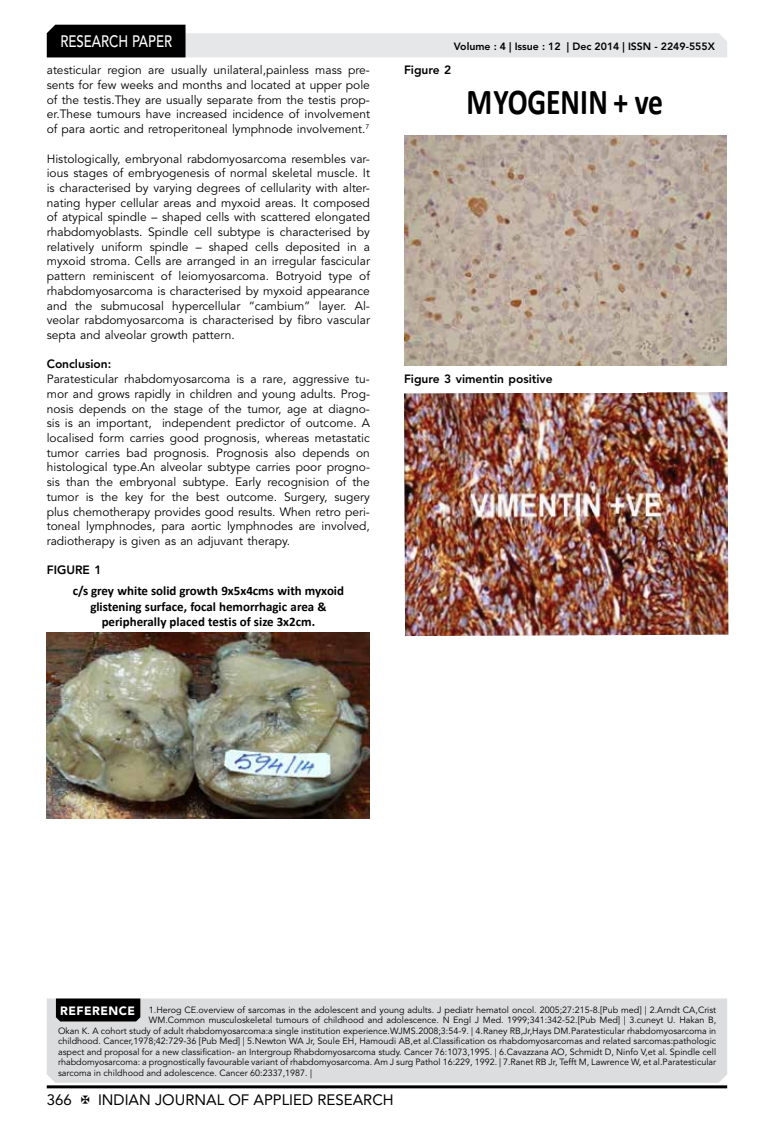
<style>
.page{position:relative;width:774px;height:1136px;background:#fff}
.page>*{position:absolute;margin:0;border:0;box-sizing:border-box;transform-origin:0 0}
.t1{font:700 36.6px "Calibri";color:#000;scale:.81 1}
.t2{font:500 16.5px "Avenir LT Std";color:#fff;scale:.8 1}
.t3{font:15px "Avenir LT Std";color:#000}
.t4{font:700 12.9px/15.6px "Calibri";letter-spacing:-.005em;color:#000;text-align:center}
.t5{font:12px/14.7px "Avenir LT Std";color:#000;text-align:justify}
.t6{font:800 12px "Avenir LT Std";color:#000}
.t7{font:800 10.5px "Avenir LT Std";color:#000}
.t8{font:9px "Avenir LT Std";color:#000}
.s1{font-weight:900;font-size:12px;color:#fff}
</style>
<div class="page">
<hr style="left:47px;top:1085px;width:680px;height:3px;background:#000">
<svg style="left:47px;top:25px;width:680px;height:32px"></svg>
<div style="left:47px;top:998px;width:680px;height:84px;background:#dcddde"></div>
<div style="left:56px;top:998px;width:84px;height:23px;background:#000"></div>
<img style="left:47px;top:633px;width:323px;height:185px">
<img style="left:404px;top:135px;width:322px;height:230px">
<img style="left:404px;top:392px;width:324px;height:244px">
<h2 class="t2" style="left:60px;top:32px;width:139px">RESEARCH PAPER</h2>
<p class="t5" style="left:47px;top:63px;width:325px">atesticular region are usually unilateral,painless mass pre&shy;sents for few weeks and months and located at upper pole of the testis.They are usually separate from the testis prop&shy;er.These tumours have increased incidence of involvement of para aortic and retroperitoneal lymphnode involvement.<sup>7</sup></p>
<p class="t5" style="left:47px;top:151px;width:325px">Histologically, embryonal rabdomyosarcoma resembles var&shy;ious stages of embryogenesis of normal skeletal muscle. It is characterised by varying degrees of cellularity with alter&shy;nating hyper cellular areas and myxoid areas. It composed of atypical spindle – shaped cells with scattered elongated rhabdomyoblasts. Spindle cell subtype is characterised by relatively uniform spindle – shaped cells deposited in a myxoid stroma. Cells are arranged in an irregular fascicular pattern reminiscent of leiomyosarcoma. Botryoid type of rhabdomyosarcoma is characterised by myxoid appearance and the submucosal hypercellular “cambium” layer. Al&shy;veolar rabdomyosarcoma is characterised by fibro vascular septa and alveolar growth pattern.</p>
<p class="t6" style="left:47px;top:357px;width:66px">Conclusion:</p>
<p class="t5" style="left:47px;top:372px;width:325px">Paratesticular rhabdomyosarcoma is a rare, aggressive tu&shy;mor and grows rapidly in children and young adults. Prog&shy;nosis depends on the stage of the tumor, age at diagno&shy;sis is an important, independent predictor of outcome. A localised form carries good prognosis, whereas metastatic tumor carries bad prognosis. Prognosis also depends on histological type.An alveolar subtype carries poor progno&shy;sis than the embryonal subtype. Early recognision of the tumor is the key for the best outcome. Surgery, sugery plus chemotherapy provides good results. When retro peri&shy;toneal lymphnodes, para aortic lymphnodes are involved, radiotherapy is given as an adjuvant therapy.</p>
<p class="t6" style="left:47px;top:563px;width:56px">FIGURE 1</p>
<p class="t4" style="left:73px;top:583px;width:273px">c/s grey white solid growth 9x5x4cms with myxoid glistening surface, focal hemorrhagic area &amp; peripherally placed testis of size 3x2cm.</p>
<p class="t7" style="left:454px;top:41px;width:262px">Volume : 4 | Issue : 12 | Dec 2014 | ISSN - 2249-555X</p>
<p class="t6" style="left:404px;top:63px;width:49px">Figure 2</p>
<h1 class="t1" style="left:467px;top:78px;width:244px">MYOGENIN + ve</h1>
<p class="t6" style="left:404px;top:372px;width:150px">Figure 3 vimentin positive</p>
<p class="t8" style="left:60px;top:1004px;width:658px"><span class="s1">REFERENCE</span> 1.Herog CE.overview of sarcomas in the adolescent and young adults. J pediatr hematol oncol. 2005;27:215-8.[Pub med] | 2.Arndt CA,Crist</p>
<p class="t8" style="left:149px;top:1014px;width:569px">WM.Common musculoskeletal tumours of childhood and adolescence. N Engl J Med. 1999;341:342-52.[Pub Med] | 3.cuneyt U. Hakan B,</p>
<p class="t8" style="left:58px;top:1025px;width:659px">Okan K. A cohort study of adult rhabdomyosarcoma:a single institution experience.WJMS.2008;3:54-9. | 4.Raney RB,Jr,Hays DM.Paratesticular rhabdomyosarcoma in</p>
<p class="t8" style="left:58px;top:1035px;width:660px">childhood. Cancer,1978;42:729-36 [Pub Med] | 5.Newton WA Jr, Soule EH, Hamoudi AB,et al.Classification os rhabdomyosarcomas and related sarcomas:pathologic</p>
<p class="t8" style="left:58px;top:1046px;width:659px">aspect and proposal for a new classification- an Intergroup Rhabdomyosarcoma study. Cancer 76:1073,1995. | 6.Cavazzana AO, Schmidt D, Ninfo V,et al. Spindle cell</p>
<p class="t8" style="left:58px;top:1056px;width:660px">rhabdomyosarcoma: a prognostically favourable variant of rhabdomyosarcoma. Am J surg Pathol 16:229, 1992. | 7.Ranet RB Jr, Tefft M, Lawrence W, et al.Paratesticular</p>
<p class="t8" style="left:58px;top:1067px;width:256px">sarcoma in childhood and adolescence. Cancer 60:2337,1987. |</p>
<p class="t3" style="left:47px;top:1090px;width:27px">366</p>
<p class="t3" style="left:98px;top:1090px;width:297px">INDIAN JOURNAL OF APPLIED RESEARCH</p>
</div>
